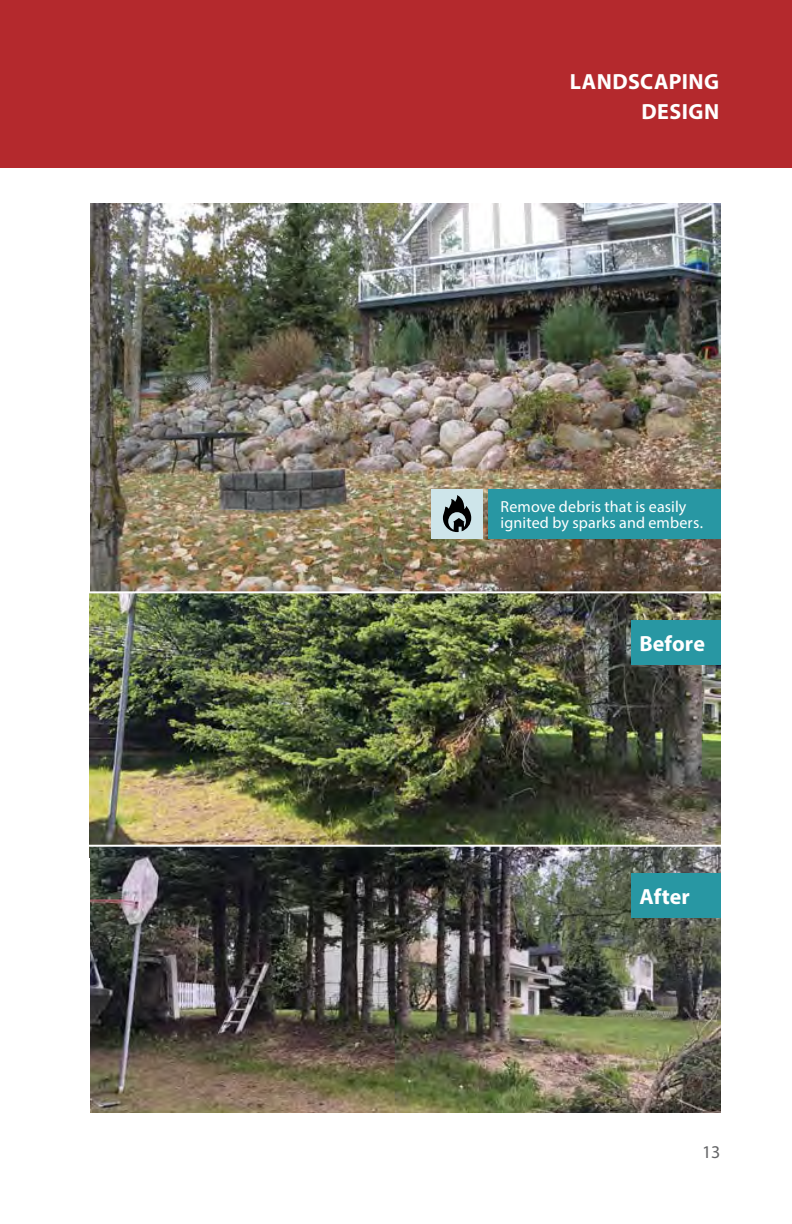
<style>
.page{position:relative;width:792px;height:1224px;background:#fff}
.page>*{position:absolute;margin:0;border:0;box-sizing:border-box;transform-origin:0 0}
.headers{font:700 22px "Myriad Pro";letter-spacing:.015em;color:#fff}
.t1{font:18px "Myriad Pro";color:#636466}
.headers-2{font:16px/16px "Myriad Pro";letter-spacing:.01em;color:#fff}
</style>
<div class="page">
<img style="left:90px;top:203px;width:631px;height:642px">
<img style="left:90px;top:847px;width:631px;height:266px">
<hr style="left:78px;top:591px;width:654px;height:2px;background:#fff">
<div style="left:0;top:0;width:792px;height:167px;background:#b4292d"></div>
<div style="left:432px;top:489px;width:51px;height:49px;background:#cee5ea"></div>
<svg style="left:443px;top:495px;width:28px;height:37px"></svg>
<div style="left:488px;top:489px;width:233px;height:49px;background:#2897a3"></div>
<div style="left:631px;top:620px;width:90px;height:45px;background:#2897a3"></div>
<div style="left:631px;top:873px;width:90px;height:45px;background:#2897a3"></div>
<p class="headers" style="left:570px;top:67px;width:151px">LANDSCAPING</p>
<p class="headers" style="left:641px;top:97px;width:79px">DESIGN</p>
<p class="headers-2" style="left:501px;top:498px;width:204px">Remove debris that is easily ignited by sparks and embers.</p>
<p class="headers" style="left:640px;top:629px;width:67px">Before</p>
<p class="headers" style="left:640px;top:882px;width:52px">After</p>
<p class="t1" style="left:702px;top:1141px;width:20px">13</p>
</div>
